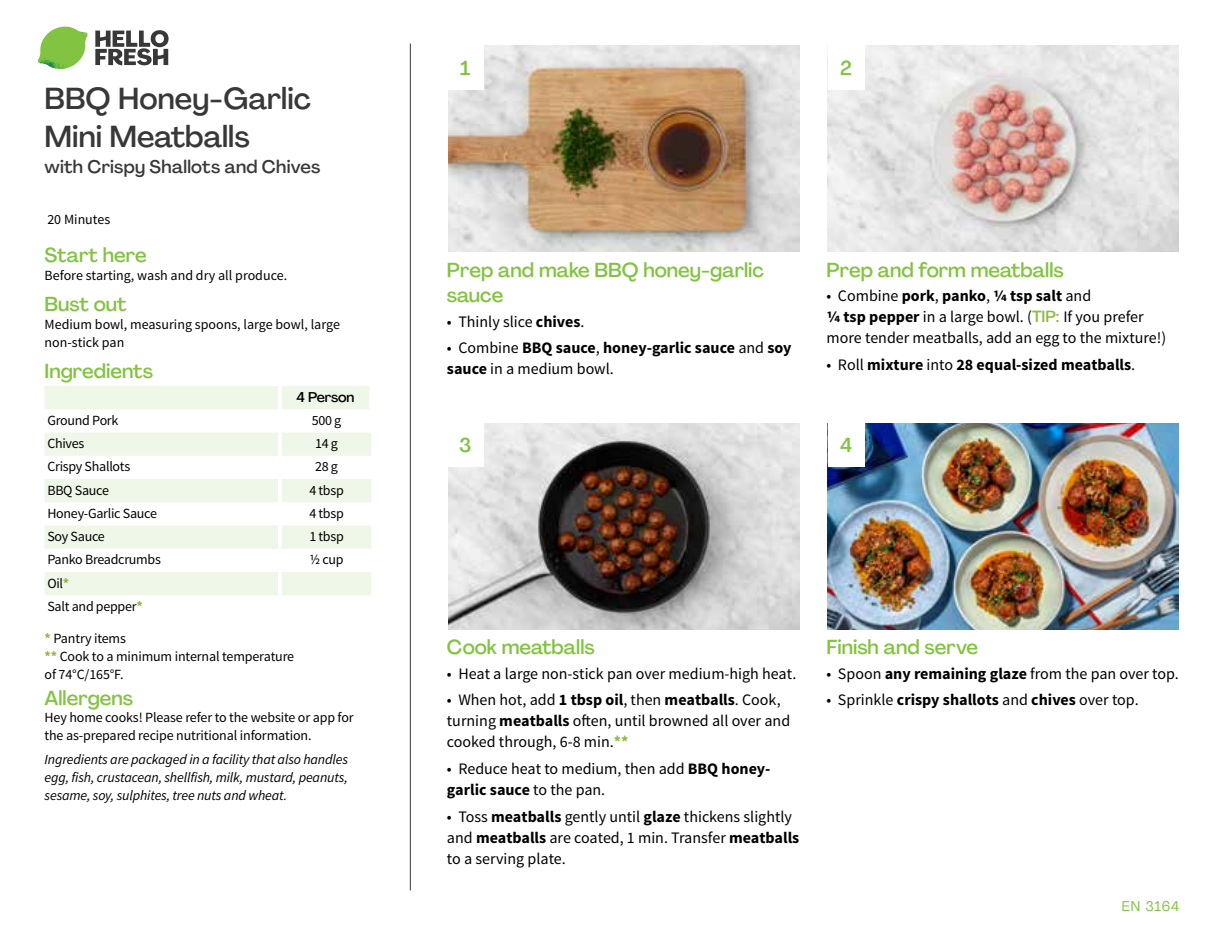
<style>
.page{position:relative;width:1224px;height:936px;background:#fff}
.page>*{position:absolute;margin:0;border:0;box-sizing:border-box;transform-origin:0 0}
.t1{font:500 30px/38px "Agrandir";color:#383839}
.t2{font:500 20px/25.6px "Agrandir";color:#82c341}
.t3{font:500 18px "Agrandir";letter-spacing:.015em;color:#383839}
.t4{font:16px/21px "Source Sans Pro";color:#000}
.t5{font:700 16px/21px "Source Sans Pro";color:#000}
.t6{font:14px/18px "Source Sans Pro";letter-spacing:-.01em;color:#000}
.t7{font:italic 14px/18px "Source Sans Pro";letter-spacing:-.01em;color:#000;text-align:justify}
.t8{font:500 14px "Agrandir";letter-spacing:-.01em;color:#000}
.t9{font:14px "Agrandir";letter-spacing:.05em;color:#82c341}
.s1{font-weight:700;color:#8cba42}
.s2{font-weight:700}
.s3{font-weight:400}
.s4{font-family:"Agrandir";font-weight:500;color:#8cba42}
</style>
<div class="page">
<svg style="left:95px;top:30px;width:74px;height:35px"></svg>
<svg style="left:41px;top:27px;width:45px;height:28px"></svg>
<img style="left:65px;top:27px;width:23px;height:18px">
<img style="left:40px;top:43px;width:43px;height:8px">
<img style="left:38px;top:46px;width:43px;height:23px">
<img style="left:64px;top:51px;width:19px;height:18px">
<hr style="left:410px;top:44px;width:1px;height:846px;background:#383839">
<svg style="left:45px;top:386px;width:326px;height:209px;fill:#eff7e8"></svg>
<hr style="left:278px;top:386px;width:4px;height:23px;background:#fff">
<hr style="left:369px;top:386px;width:4px;height:23px;background:#fff">
<hr style="left:278px;top:409px;width:4px;height:24px;background:#fff">
<hr style="left:278px;top:433px;width:4px;height:23px;background:#fff">
<hr style="left:278px;top:456px;width:4px;height:23px;background:#fff">
<hr style="left:278px;top:479px;width:4px;height:23px;background:#fff">
<hr style="left:278px;top:502px;width:4px;height:24px;background:#fff">
<hr style="left:278px;top:526px;width:4px;height:23px;background:#fff">
<hr style="left:278px;top:549px;width:4px;height:23px;background:#fff">
<hr style="left:278px;top:572px;width:4px;height:23px;background:#fff">
<img style="left:448px;top:46px;width:351px;height:206px">
<img style="left:448px;top:424px;width:351px;height:205px">
<img style="left:828px;top:46px;width:351px;height:206px">
<img style="left:828px;top:424px;width:351px;height:205px">
<div style="left:447px;top:46px;width:37px;height:44px;background:#fff"></div>
<div style="left:447px;top:423px;width:37px;height:44px;background:#fff"></div>
<div style="left:828px;top:46px;width:36px;height:44px;background:#fff"></div>
<div style="left:828px;top:423px;width:36px;height:44px;background:#fff"></div>
<h1 class="t1" style="left:45px;top:79px;width:268px">BBQ Honey-Garlic<br>Mini Meatballs</h1>
<p class="t3" style="left:45px;top:156px;width:277px">with Crispy Shallots and Chives</p>
<p class="t6" style="left:47px;top:211px;width:64px">20 Minutes</p>
<p class="t2" style="left:45px;top:242px;width:104px">Start here</p>
<p class="t6" style="left:45px;top:266px;width:244px">Before starting, wash and dry all produce.</p>
<p class="t2" style="left:45px;top:291px;width:84px">Bust out</p>
<p class="t6" style="left:45px;top:315px;width:297px">Medium bowl, measuring spoons, large bowl, large non-stick pan</p>
<p class="t2" style="left:45px;top:358px;width:110px">Ingredients</p>
<p class="t8" style="left:297px;top:388px;width:59px">4 Person</p>
<p class="t6" style="left:47px;top:411px;width:73px">Ground Pork</p>
<p class="t6" style="left:312px;top:411px;width:31px">500 g</p>
<p class="t6" style="left:47px;top:435px;width:38px">Chives</p>
<p class="t6" style="left:315px;top:435px;width:24px">14 g</p>
<p class="t6" style="left:47px;top:458px;width:84px">Crispy Shallots</p>
<p class="t6" style="left:315px;top:458px;width:24px">28 g</p>
<p class="t6" style="left:47px;top:481px;width:63px">BBQ Sauce</p>
<p class="t6" style="left:309px;top:481px;width:36px">4 tbsp</p>
<p class="t6" style="left:47px;top:504px;width:111px">Honey-Garlic Sauce</p>
<p class="t6" style="left:309px;top:504px;width:36px">4 tbsp</p>
<p class="t6" style="left:47px;top:528px;width:59px">Soy Sauce</p>
<p class="t6" style="left:309px;top:528px;width:36px">1 tbsp</p>
<p class="t6" style="left:47px;top:551px;width:115px">Panko Breadcrumbs</p>
<p class="t6" style="left:309px;top:551px;width:36px">1/2 cup</p>
<p class="t6" style="left:47px;top:572px;width:97px;line-height:23.2px">Oil<span class="s1">*<br></span>Salt and pepper<span class="s1">*</span></p>
<p class="t6" style="left:45px;top:630px;width:251px"><span class="s1">*</span> Pantry items<br><span class="s1">**</span> Cook to a minimum internal temperature of 74°C/165°F.</p>
<p class="t2" style="left:45px;top:685px;width:90px">Allergens</p>
<p class="t6" style="left:45px;top:709px;width:311px">Hey home cooks! Please refer to the website or app for the as-prepared recipe nutritional information.</p>
<p class="t7" style="left:45px;top:750px;width:305px">Ingredients are packaged in a facility that also handles egg, fish, crustacean, shellfish, milk, mustard, peanuts, sesame, soy, sulphites, tree nuts and wheat.</p>
<p class="t2" style="left:460px;top:56px;width:12px">1</p>
<p class="t2" style="left:840px;top:56px;width:13px">2</p>
<p class="t2" style="left:447px;top:257px;width:319px">Prep and make BBQ honey-garlic sauce</p>
<p class="t4" style="left:447px;top:311px;width:139px">• Thinly slice <span class="s2">chives</span>.</p>
<p class="t5" style="left:447px;top:338px;width:346px"><span class="s3">• Combine</span> BBQ sauce<span class="s3">,</span> honey-garlic sauce <span class="s3">and</span> soy sauce <span class="s3">in a medium bowl.</span></p>
<p class="t2" style="left:459px;top:432px;width:14px">3</p>
<p class="t2" style="left:827px;top:257px;width:239px">Prep and form meatballs</p>
<p class="t4" style="left:827px;top:285px;width:341px">• Combine <span class="s2">pork</span>, <span class="s2">panko</span>, <span class="s2">1/4 tsp salt</span> and<br><span class="s2">1/4 tsp pepper</span> in a large bowl. (<span class="s4">TIP:</span> If you prefer more tender meatballs, add an egg to the mixture!)</p>
<p class="t5" style="left:827px;top:354px;width:310px"><span class="s3">• Roll</span> mixture <span class="s3">into</span> 28 equal-sized meatballs<span class="s3">.</span></p>
<p class="t2" style="left:840px;top:432px;width:14px">4</p>
<p class="t2" style="left:447px;top:634px;width:149px">Cook meatballs</p>
<p class="t4" style="left:447px;top:663px;width:351px">• Heat a large non-stick pan over medium-high heat.</p>
<p class="t4" style="left:447px;top:690px;width:345px">• When hot, add <span class="s2">1 tbsp oil</span>, then <span class="s2">meatballs</span>. Cook, turning <span class="s2">meatballs</span> often, until browned all over and cooked through, 6-8 min.<span class="s1">**</span></p>
<p class="t4" style="left:447px;top:758px;width:325px">• Reduce heat to medium, then add <span class="s2">BBQ honey&shy;garlic sauce</span> to the pan.</p>
<p class="t4" style="left:447px;top:806px;width:354px">• Toss <span class="s2">meatballs</span> gently until <span class="s2">glaze</span> thickens slightly and <span class="s2">meatballs</span> are coated, 1 min. Transfer <span class="s2">meatballs </span>to a serving plate.</p>
<p class="t2" style="left:827px;top:634px;width:153px">Finish and serve</p>
<p class="t4" style="left:827px;top:663px;width:354px">• Spoon <span class="s2">any remaining glaze</span> from the pan over top.</p>
<p class="t4" style="left:827px;top:690px;width:314px">• Sprinkle <span class="s2">crispy shallots</span> and <span class="s2">chives</span> over top.</p>
<p class="t9" style="left:1122px;top:897px;width:59px">EN 3164</p>
</div>
